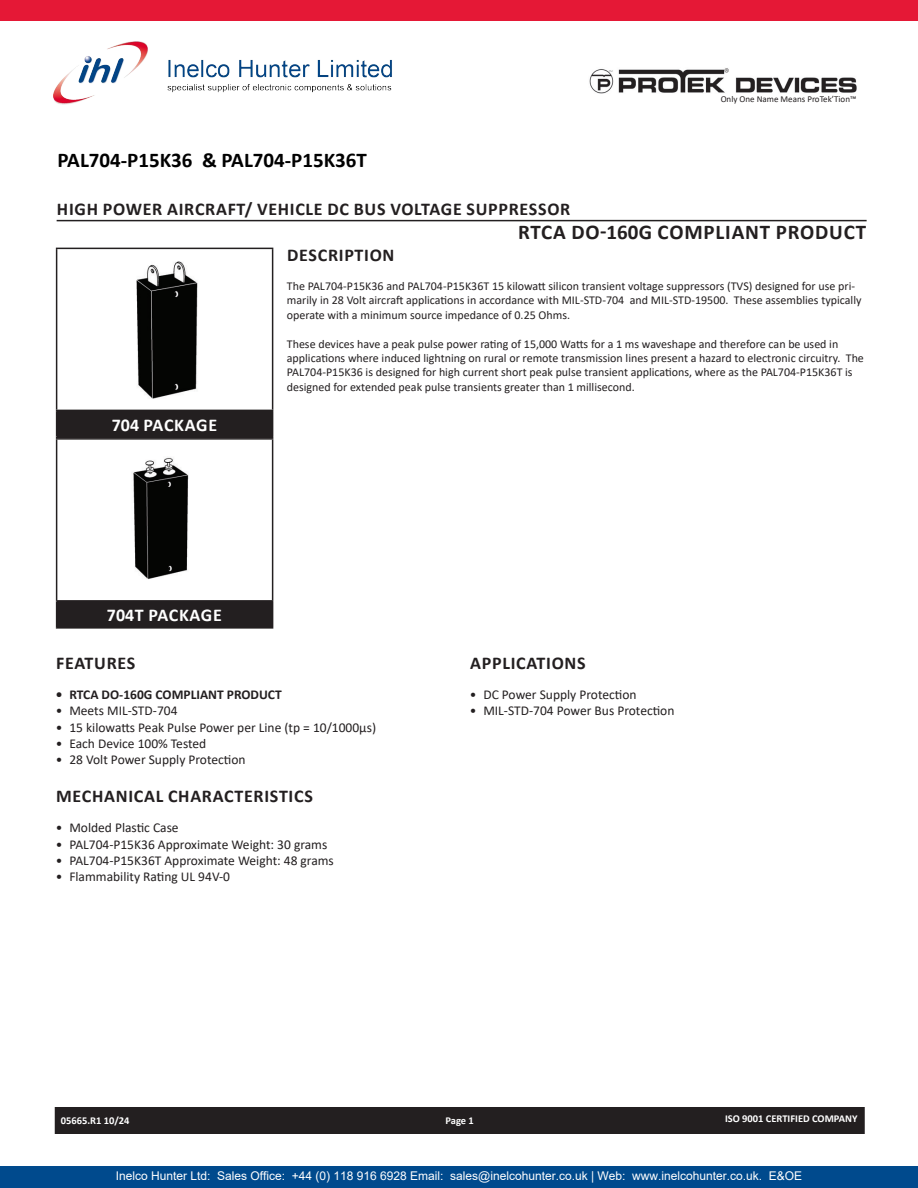
<style>
.page{position:relative;width:918px;height:1188px;background:#fff}
.page>*{position:absolute;margin:0;border:0;box-sizing:border-box;transform-origin:0 0}
.t1{font:700 21px "Calibri";color:#000}
.t2{font:700 21px "Calibri";letter-spacing:.04em;color:#231f20}
.t3{font:700 18px "Calibri";letter-spacing:.04em;color:#231f20}
.t4{font:700 18px "Calibri";color:#fff}
.t5{font:13.5px "Calibri";color:#231f20}
.t6{font:700 13.5px "Calibri";color:#231f20}
.t7{font:12px/14.4px "Calibri";color:#231f20}
.t8{font:12px "Arial";color:#fff}
.t9{font:700 10.5px "Calibri";color:#fff}
.t10{font:9px "Calibri";color:#231f20}
</style>
<div class="page">
<div style="left:56px;top:1108px;width:808px;height:25px;background:#231f20"></div>
<div style="left:55px;top:1107px;width:810px;height:27px;border:2px solid #231f20"></div>
<hr style="left:57px;top:220px;width:810px;height:1px;background:#231f20">
<img style="left:57px;top:440px;width:215px;height:160px">
<img style="left:57px;top:249px;width:215px;height:161px">
<div style="left:57px;top:410px;width:216px;height:27px;background:#231f20"></div>
<hr style="left:56px;top:248px;width:217px;height:1px;background:#231f20">
<hr style="left:56px;top:249px;width:1px;height:161px;background:#231f20">
<hr style="left:272px;top:249px;width:1px;height:161px;background:#231f20">
<hr style="left:56px;top:410px;width:217px;height:1px;background:#231f20">
<svg style="left:56px;top:411px;width:1px;height:26px"></svg>
<hr style="left:56px;top:437px;width:217px;height:1px;background:#231f20">
<div style="left:57px;top:601px;width:216px;height:27px;background:#231f20"></div>
<hr style="left:56px;top:438px;width:217px;height:2px;background:#231f20">
<hr style="left:56px;top:440px;width:1px;height:160px;background:#231f20">
<hr style="left:272px;top:440px;width:1px;height:160px;background:#231f20">
<hr style="left:56px;top:600px;width:217px;height:2px;background:#231f20">
<svg style="left:56px;top:602px;width:1px;height:25px"></svg>
<hr style="left:56px;top:627px;width:217px;height:2px;background:#231f20">
<img style="left:54px;top:41px;width:338px;height:64px">
<div style="left:0;top:0;width:918px;height:21px;background:#e51836"></div>
<div style="left:0;top:1166px;width:918px;height:21px;background:#004a8d"></div>
<img style="left:589px;top:68px;width:268px;height:26px">
<h1 class="t1" style="left:58px;top:145px;width:311px">PAL704-P15K36 &amp; PAL704-P15K36T</h1>
<h2 class="t3" style="left:57px;top:197px;width:231px">HIGH POWER AIRCRAFT/ VEHICLE</h2>
<h2 class="t3" style="left:328px;top:197px;width:244px">DC BUS VOLTAGE SUPPRESSOR</h2>
<p class="t10" style="left:721px;top:93px;width:137px">Only One Name Means ProTek’Tion™</p>
<h1 class="t2" style="left:518px;top:217px;width:350px">RTCA DO-160G COMPLIANT PRODUCT</h1>
<h2 class="t4" style="left:112px;top:412px;width:85px">704 PAC KAGE</h2>
<h2 class="t3" style="left:287px;top:242px;width:23px">DESCRIPTION</h2>
<p class="t7" style="left:287px;top:278px;width:576px">The PAL704-P15K36 and PAL704-P15K36T 15 kilowatt silicon transient voltage suppressors (TVS) designed for use pri&shy;marily in 28 Volt aircraft applications in accordance with MIL-STD-704 and MIL-STD-19500. These assemblies typically operate with a minimum source impedance of 0.25 Ohms.</p>
<p class="t7" style="left:287px;top:336px;width:579px">These devices have a peak pulse power rating of 15,000 Watts for a 1 ms waveshape and therefore can be used in applications where induced lightning on rural or remote transmission lines present a hazard to electronic circuitry. The PAL704-P15K36 is designed for high current short peak pulse transient applications, where as the PAL704-P15K36T is designed for extended peak pulse transients greater than 1 millisecond.</p>
<h2 class="t4" style="left:107px;top:602px;width:95px">704T PAC KAGE</h2>
<h2 class="t3" style="left:56px;top:650px;width:61px">FEATURES</h2>
<p class="t6" style="left:56px;top:685px;width:227px">• RTCA DO-160G COMPLIANT PRODUCT</p>
<p class="t5" style="left:56px;top:702px;width:123px">• Meets MIL-STD-704</p>
<p class="t5" style="left:56px;top:718px;width:322px">• 15 kilowatts Peak Pulse Power per Line (tp = 10/1000µs)</p>
<p class="t5" style="left:56px;top:734px;width:152px">• Each Device 100% Tested</p>
<p class="t5" style="left:56px;top:750px;width:191px">• 28 Volt Power Supply Protection</p>
<h2 class="t3" style="left:56px;top:783px;width:59px">MECHANICAL</h2>
<h2 class="t3" style="left:168px;top:783px;width:33px">CHARACTERISTICS</h2>
<p class="t5" style="left:56px;top:819px;width:124px">• Molded Plastic Case</p>
<p class="t5" style="left:56px;top:835px;width:273px">• PAL704-P15K36 Approximate Weight: 30 grams</p>
<p class="t5" style="left:56px;top:851px;width:280px">• PAL704-P15K36T Approximate Weight: 48 grams</p>
<p class="t5" style="left:56px;top:867px;width:176px">• Flammability Rating UL 94V-0</p>
<h2 class="t3" style="left:470px;top:650px;width:11px">APPLICATIONS</h2>
<p class="t5" style="left:470px;top:685px;width:168px">• DC Power Supply Protection</p>
<p class="t5" style="left:470px;top:702px;width:206px">• MIL-STD-704 Power Bus Protection</p>
<p class="t9" style="left:61px;top:1113px;width:70px">05665.R1 10/24</p>
<p class="t9" style="left:446px;top:1113px;width:30px">PAGE 1</p>
<p class="t9" style="left:725px;top:1111px;width:134px">ISO 9001 CERTIFIED COMPANY</p>
<p class="t8" style="left:116px;top:1167px;width:688px">Inelco Hunter Ltd: Sales Office: +44 (0) 118 916 6928 Email: sales@inelcohunter.co.uk | Web: www.inelcohunter.co.uk. E&amp;OE</p>
</div>
